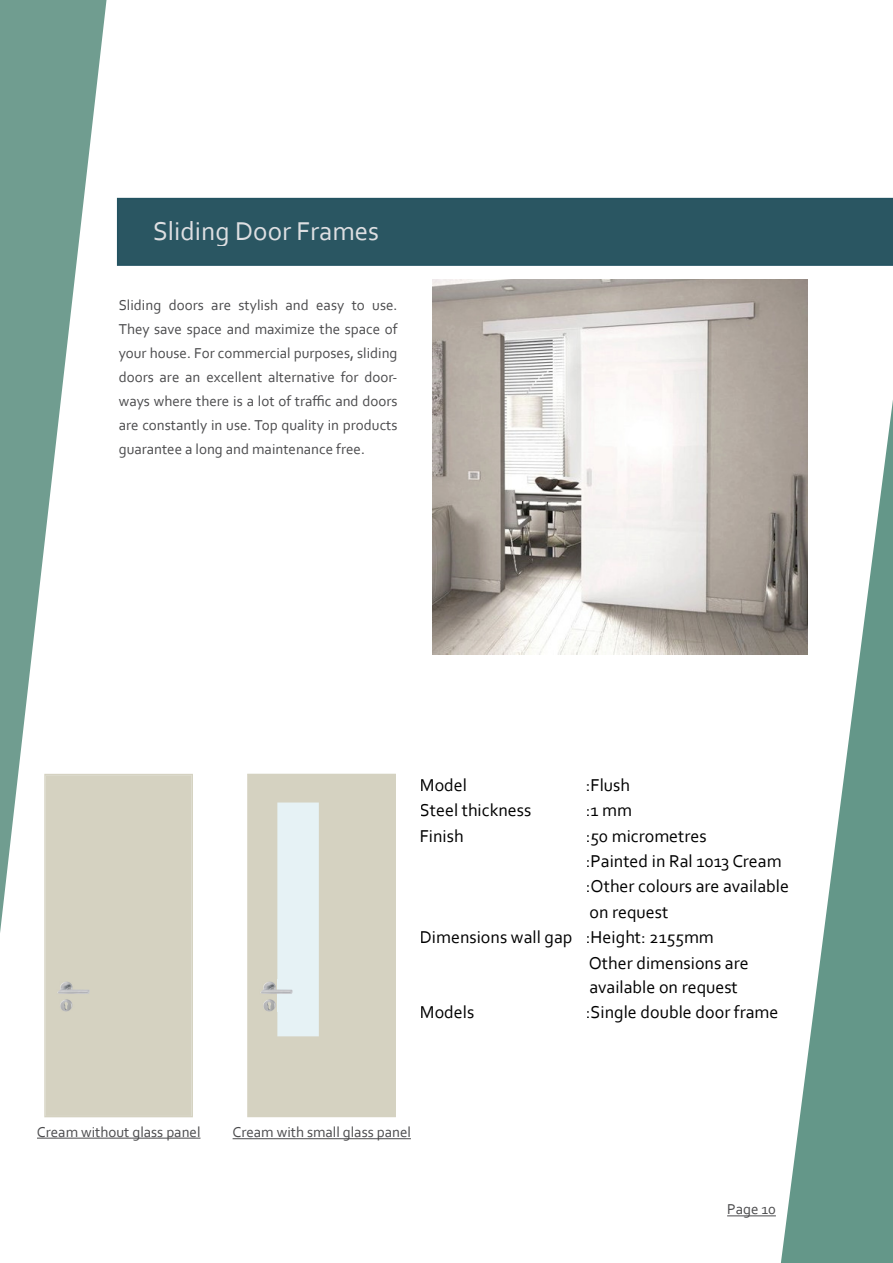
<style>
.page{position:relative;width:893px;height:1263px;background:#fff}
.page>*{position:absolute;margin:0;border:0;box-sizing:border-box;transform-origin:0 0}
.t1{font:27px "Corbel";color:#dedfe2}
.t2{font:18px "Corbel";color:#000}
.t3{font:15px/24px "Corbel";color:#4b4b4d;text-align:justify}
</style>
<div class="page">
<img style="left:432px;top:279px;width:375px;height:375px">
<div style="left:117px;top:198px;width:776px;height:68px;background:#2a5662"></div>
<svg style="left:0;top:0;width:108px;height:933px;fill:#709d90"></svg>
<svg style="left:777px;top:292px;width:116px;height:971px"></svg>
<div style="left:155px;top:220px;width:223px;height:26px;background:#2a5662"></div>
<div style="left:44px;top:774px;width:149px;height:343px;background:#d5d2c1"></div>
<img style="left:55px;top:980px;width:35px;height:32px">
<hr style="left:37px;top:1138px;width:163px;height:1px;background:#4b4b4d">
<div style="left:247px;top:774px;width:149px;height:343px;background:#d5d2c1"></div>
<div style="left:277px;top:803px;width:42px;height:233px;background:#e6f2f5"></div>
<img style="left:258px;top:980px;width:35px;height:32px">
<hr style="left:233px;top:1138px;width:178px;height:1px;background:#4b4b4d">
<hr style="left:727px;top:1215px;width:49px;height:1px;background:#4b4b4d">
<h1 class="t1" style="left:153px;top:220px;width:228px">Sliding Door Frames</h1>
<p class="t3" style="left:119px;top:294px;width:280px">Sliding doors are stylish and easy to use.<br>They save space and maximize the space of your house. For commercial purposes, sliding doors are an excellent alternative for door&shy;ways where there is a lot of traffic and doors are constantly in use. Top quality in products guarantee a long and maintenance free.</p>
<p class="t2" style="left:420px;top:778px;width:49px">Model</p>
<p class="t2" style="left:586px;top:778px;width:46px">:Flush</p>
<p class="t2" style="left:420px;top:803px;width:113px">Steel thickness</p>
<p class="t2" style="left:586px;top:803px;width:48px">:1 mm</p>
<p class="t2" style="left:420px;top:829px;width:45px">Finish</p>
<p class="t2" style="left:586px;top:829px;width:122px">:50 micrometres</p>
<p class="t2" style="left:586px;top:854px;width:197px">:Painted in Ral 1013 Cream</p>
<p class="t2" style="left:586px;top:879px;width:205px">:Other colours are available</p>
<p class="t2" style="left:589px;top:905px;width:80px">on request</p>
<p class="t2" style="left:420px;top:930px;width:295px">Dimensions wall gap :Height: 2155mm</p>
<p class="t2" style="left:589px;top:956px;width:161px">Other dimensions are</p>
<p class="t2" style="left:589px;top:980px;width:150px">available on request</p>
<p class="t2" style="left:420px;top:1005px;width:56px">Models</p>
<p class="t2" style="left:586px;top:1005px;width:194px">:Single double door frame</p>
<p class="t3" style="left:37px;top:1121px;width:165px">Cream without glass panel</p>
<p class="t3" style="left:233px;top:1122px;width:180px">Cream with small glass panel</p>
<p class="t3" style="left:727px;top:1199px;width:50px">Page 10</p>
</div>
